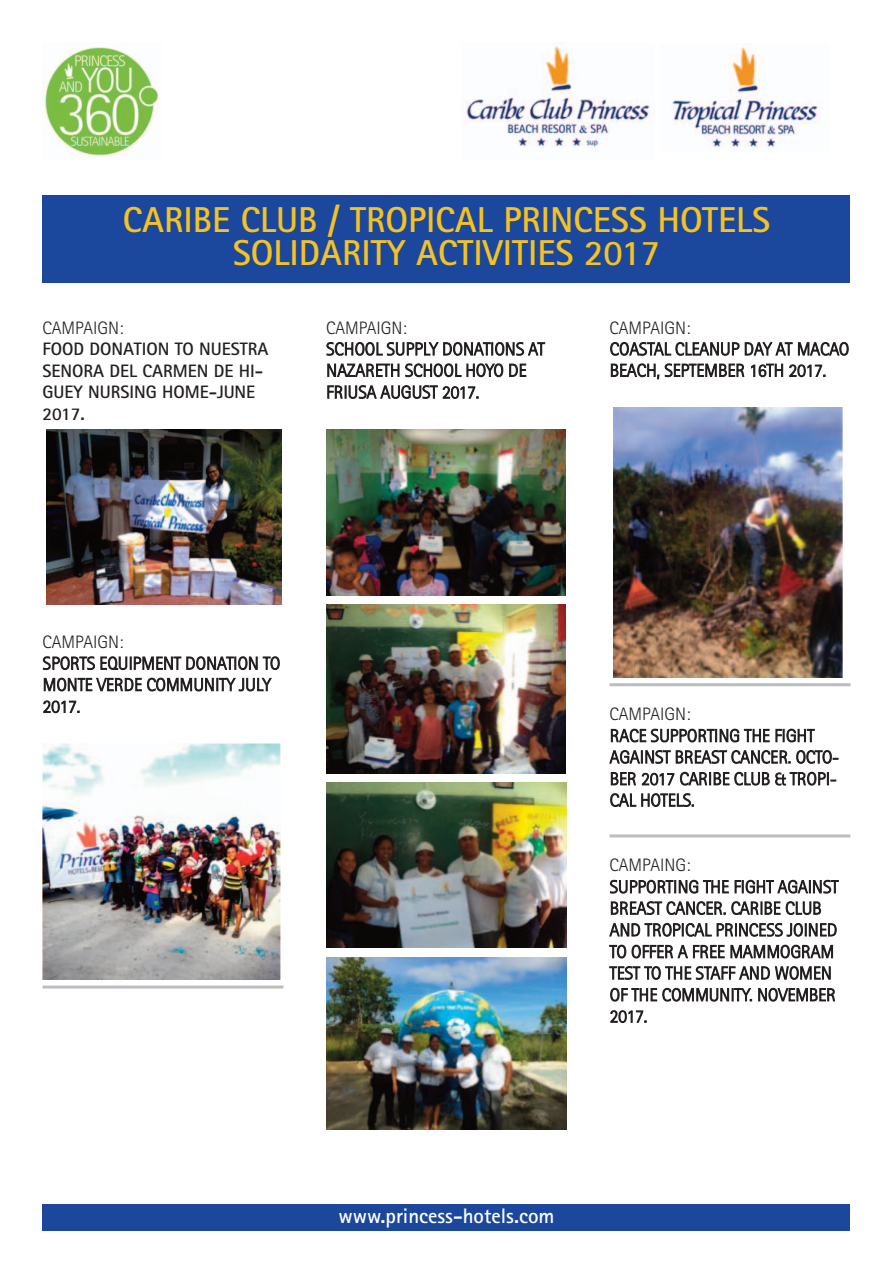
<style>
.page{position:relative;width:893px;height:1263px;background:#fff}
.page>*{position:absolute;margin:0;border:0;box-sizing:border-box;transform-origin:0 0}
.t1{font:700 36px/33px "Rotis Sans Serif";color:#f5c223;text-align:center}
.t2{font:700 21px "Rotis Sans Serif";color:#fff}
.t3{font:300 18px/21.6px "Rotis Sans Serif";color:#231f20}
.t4{font:700 18px/21.6px "Rotis Sans Serif";color:#231f20}
</style>
<div class="page">
<div style="left:43px;top:195px;width:807px;height:87px;background:#1b479c"></div>
<hr style="left:43px;top:985px;width:240px;height:3px;background:#bcbdc0">
<hr style="left:609px;top:683px;width:241px;height:3px;background:#bcbdc0">
<hr style="left:609px;top:834px;width:241px;height:3px;background:#bcbdc0">
<img style="left:47px;top:429px;width:234px;height:176px">
<img style="left:43px;top:743px;width:238px;height:236px">
<img style="left:326px;top:429px;width:240px;height:166px">
<img style="left:326px;top:605px;width:240px;height:169px">
<img style="left:326px;top:783px;width:241px;height:165px">
<img style="left:326px;top:957px;width:241px;height:173px">
<img style="left:614px;top:408px;width:229px;height:269px">
<div style="left:43px;top:1204px;width:807px;height:27px;background:#1b479c"></div>
<img style="left:466px;top:46px;width:184px;height:101px">
<img style="left:44px;top:47px;width:115px;height:110px">
<img style="left:672px;top:47px;width:146px;height:100px">
<h1 class="t1" style="left:123px;top:207px;width:649px">CARIBE CLUB / TROPICAL PRINCESS HOTELS<br>SOLIDARITY ACTIVITIES 2017</h1>
<p class="t3" style="left:43px;top:319px;width:82px">CAMPAIGN:</p>
<p class="t4" style="left:43px;top:340px;width:227px">FOOD DONATION TO NUESTRA<br>SENORA DEL CARMEN DE HI-<br>GUEY NURSING HOME-JUNE<br>2017.</p>
<p class="t3" style="left:326px;top:319px;width:220px">CAMPAIGN:<br>SCHOOL SUPPLY DONATIONS AT<br>NAZARETH SCHOOL HOYO DE<br>FRIUSA AUGUST 2017.</p>
<p class="t3" style="left:609px;top:319px;width:241px">CAMPAIGN:<br>COASTAL CLEANUP DAY AT MACAO<br>BEACH, SEPTEMBER 16TH 2017.</p>
<p class="t3" style="left:43px;top:633px;width:239px">CAMPAIGN:<br>SPORTS EQUIPMENT DONATION TO<br>MONTE VERDE COMMUNITY JULY<br>2017.</p>
<p class="t3" style="left:609px;top:705px;width:231px">CAMPAIGN:<br>RACE SUPPORTING THE FIGHT<br>AGAINST BREAST CANCER. OCTO-<br>BER 2017 CARIBE CLUB &amp; TROPI-<br>CAL HOTELS.</p>
<p class="t3" style="left:609px;top:856px;width:230px">CAMPAING:<br>SUPPORTING THE FIGHT AGAINST<br>BREAST CANCER. CARIBE CLUB<br>AND TROPICAL PRINCESS JOINED<br>TO OFFER A FREE MAMMOGRAM<br>TEST TO THE STAFF AND WOMEN<br>OF THE COMMUNITY. NOVEMBER<br>2017.</p>
<p class="t2" style="left:339px;top:1208px;width:217px">www.princess-hotels.com</p>
</div>
